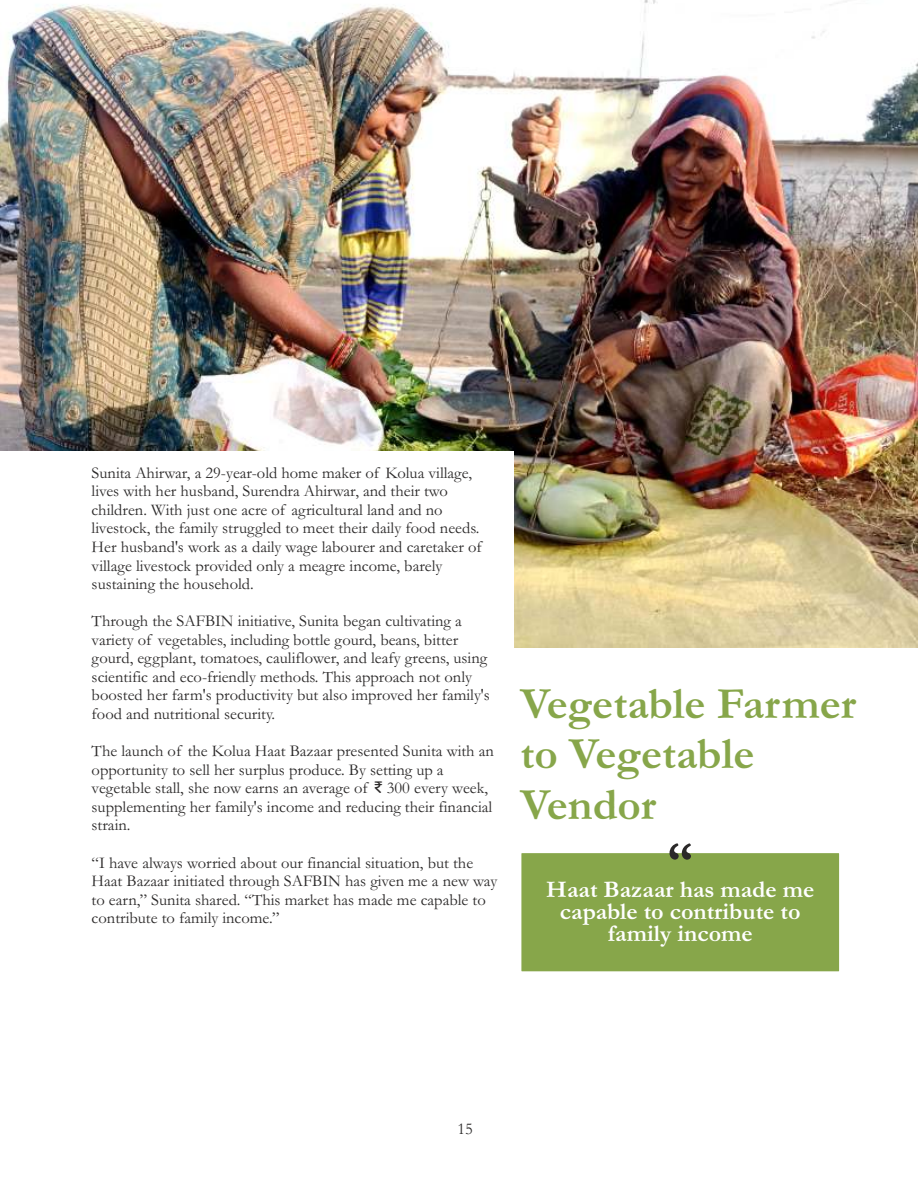
<style>
.page{position:relative;width:918px;height:1188px;background:#fff}
.page>*{position:absolute;margin:0;border:0;box-sizing:border-box;transform-origin:0 0}
.t1{font:italic 500 51.9px "Garamond";color:#2b2929}
.t2{font:italic 500 45px/50.6px "Garamond";color:#87a64a}
.t3{font:italic 500 24px/21.9px "Garamond";color:#fff;text-align:center}
.t4{font:16.5px/18.6px "Garamond";color:#2b2929}
.s1{font-family:"ITF Rupee"}
</style>
<div class="page">
<img style="left:1px;top:0;width:917px;height:648px">
<div style="left:0;top:452px;width:514px;height:736px;background:#fff"></div>
<div style="left:521px;top:853px;width:318px;height:118px;background:#87a64a"></div>
<p class="t4" style="left:92px;top:465px;width:392px">Sunita Ahirwar, a 29-year-old home maker of Kolua village, lives with her husband, Surendra Ahirwar, and their two children. With just one acre of agricultural land and no livestock, the family struggled to meet their daily food needs.<br>Her husband's work as a daily wage labourer and caretaker of village livestock provided only a meagre income, barely sustaining the household.</p>
<p class="t4" style="left:92px;top:614px;width:400px">Through the SAFBIN initiative, Sunita began cultivating a variety of vegetables, including bottle gourd, beans, bitter gourd, eggplant, tomatoes, cauliflower, and leafy greens, using scientific and eco-friendly methods. This approach not only boosted her farm's productivity but also improved her family's food and nutritional security.</p>
<p class="t4" style="left:92px;top:744px;width:404px">The launch of the Kolua Haat Bazaar presented Sunita with an opportunity to sell her surplus produce. By setting up a vegetable stall, she now earns an average of <span class="s1">D</span> 300 every week, supplementing her family's income and reducing their financial strain.</p>
<p class="t4" style="left:92px;top:855px;width:407px">“I have always worried about our financial situation, but the Haat Bazaar initiated through SAFBIN has given me a new way to earn,” Sunita shared. “This market has made me capable to contribute to family income.”</p>
<h2 class="t2" style="left:521px;top:684px;width:337px">Vegetable Farmer to Vegetable<br>Vendor</h2>
<h1 class="t1" style="left:667px;top:843px;width:27px">“</h1>
<h3 class="t3" style="left:546px;top:881px;width:270px">Haat Bazaar has made me capable to contribute to family income</h3>
<p class="t4" style="left:458px;top:1121px;width:17px">15</p>
</div>
